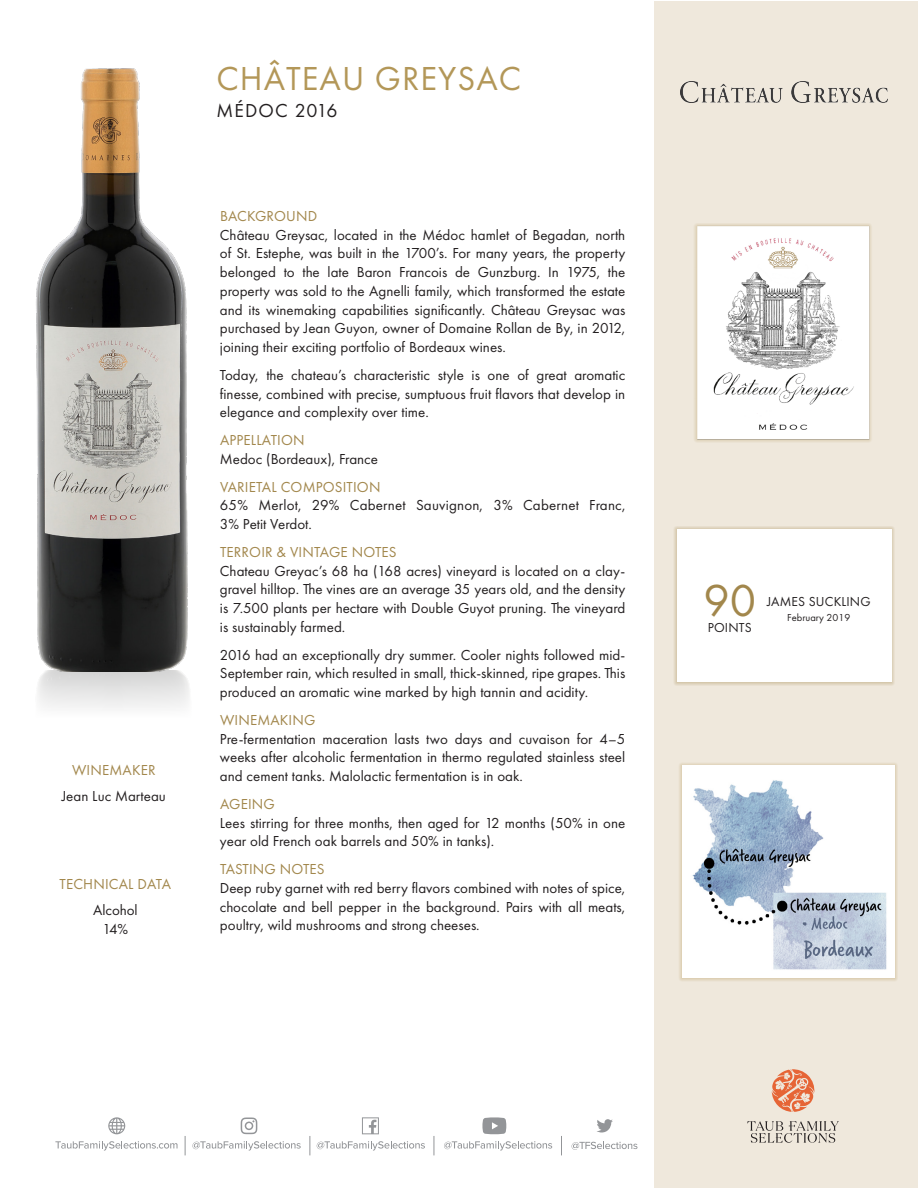
<style>
.page{position:relative;width:918px;height:1188px;background:#fff}
.page>*{position:absolute;margin:0;border:0;box-sizing:border-box;transform-origin:0 0}
.t1{font:46.5px "Futura PT";color:#a2874c}
._2_Producer_Name{font:34.5px "Futura PT";letter-spacing:.03em;color:#b39758}
._3_Wine_Name___Vint{font:19.5px "Futura PT";letter-spacing:.06em;color:#231f20}
._5_Body_Text{font:15px/18.8px "Futura PT";color:#231f20;text-align:justify}
._4_Para_Header{font:15px "Futura PT";letter-spacing:.01em;color:#a2874c}
.Winemkr___Tech_body{font:15px/19.5px "Futura PT";color:#231f20;text-align:center}
.Winemkr___Tech_head{font:15px "Futura PT";letter-spacing:.01em;color:#a2874c}
.t2{font:13.5px "Futura PT";letter-spacing:.01em;color:#231f20}
.t3{font:10.5px "Futura PT";color:#231f20}
</style>
<div class="page">
<div style="left:654px;top:1px;width:264px;height:1186px;background:#efe8dc"></div>
<div style="left:674px;top:526px;width:221px;height:160px;background:#a2874c;opacity:.65"></div>
<div style="left:677px;top:529px;width:215px;height:153px;background:#fff"></div>
<img style="left:694px;top:224px;width:178px;height:218px">
<img style="left:36px;top:68px;width:152px;height:603px">
<img style="left:680px;top:81px;width:207px;height:21px">
<img style="left:38px;top:671px;width:151px;height:37px">
<div style="left:679px;top:762px;width:219px;height:219px;background:#b39758;opacity:.65"></div>
<img style="left:682px;top:766px;width:213px;height:212px">
<svg style="left:572px;top:1142px;width:65px;height:8px"></svg>
<svg style="left:55px;top:1141px;width:123px;height:10px"></svg>
<svg style="left:192px;top:1141px;width:109px;height:10px"></svg>
<svg style="left:317px;top:1141px;width:108px;height:10px"></svg>
<svg style="left:444px;top:1141px;width:108px;height:10px"></svg>
<svg style="left:561px;top:1136px;width:1px;height:19px"></svg>
<svg style="left:310px;top:1136px;width:1px;height:19px"></svg>
<svg style="left:185px;top:1136px;width:1px;height:19px"></svg>
<svg style="left:362px;top:1117px;width:17px;height:17px"></svg>
<svg style="left:241px;top:1118px;width:16px;height:16px"></svg>
<svg style="left:434px;top:1136px;width:1px;height:19px"></svg>
<svg style="left:597px;top:1119px;width:16px;height:14px"></svg>
<svg style="left:108px;top:1117px;width:17px;height:17px"></svg>
<svg style="left:482px;top:1117px;width:24px;height:17px"></svg>
<svg style="left:747px;top:1121px;width:92px;height:22px"></svg>
<svg style="left:772px;top:1069px;width:43px;height:43px"></svg>
<p class="Winemkr___Tech_head" style="left:72px;top:761px;width:85px">WINEMAKER</p>
<p class="Winemkr___Tech_body" style="left:62px;top:786px;width:106px">Jean Luc Marteau</p>
<p class="Winemkr___Tech_head" style="left:60px;top:875px;width:113px">TECHNICAL DATA</p>
<p class="Winemkr___Tech_body" style="left:93px;top:900px;width:46px">Alcohol<br>14%</p>
<p class="_2_Producer_Name" style="left:217px;top:58px;width:306px">CHÂTEAU GREYSAC</p>
<p class="_3_Wine_Name___Vint" style="left:216px;top:99px;width:123px">MÉDOC 2016</p>
<p class="_4_Para_Header" style="left:220px;top:207px;width:99px">BACKGROUND</p>
<p class="_5_Body_Text" style="left:220px;top:225px;width:407px">Château Greysac, located in the Médoc hamlet of Begadan, north of St. Estephe, was built in the 1700’s. For many years, the property belonged to the late Baron Francois de Gunzburg. In 1975, the property was sold to the Agnelli family, which transformed the estate and its winemaking capabilities significantly. Château Greysac was purchased by Jean Guyon, owner of Domaine Rollan de By, in 2012, joining their exciting portfolio of Bordeaux wines.</p>
<p class="_5_Body_Text" style="left:220px;top:366px;width:407px">Today, the chateau’s characteristic style is one of great aromatic finesse, combined with precise, sumptuous fruit flavors that develop in elegance and complexity over time.</p>
<p class="_4_Para_Header" style="left:220px;top:431px;width:86px">APPELLATION</p>
<p class="_5_Body_Text" style="left:220px;top:450px;width:160px">Medoc (Bordeaux), France</p>
<p class="_4_Para_Header" style="left:220px;top:478px;width:162px">VARIETAL COMPOSITION</p>
<p class="_5_Body_Text" style="left:220px;top:496px;width:407px">65% Merlot, 29% Cabernet Sauvignon, 3% Cabernet Franc,<br>3% Petit Verdot.</p>
<p class="_4_Para_Header" style="left:220px;top:543px;width:178px">TERROIR &amp; VINTAGE NOTES</p>
<p class="_5_Body_Text" style="left:220px;top:561px;width:407px">Chateau Greyac’s 68 ha (168 acres) vineyard is located on a clay&shy;gravel hilltop. The vines are an average 35 years old, and the density is 7.500 plants per hectare with Double Guyot pruning. The vineyard is sustainably farmed.</p>
<p class="_5_Body_Text" style="left:220px;top:645px;width:407px">2016 had an exceptionally dry summer. Cooler nights followed mid-September rain, which resulted in small, thick-skinned, ripe grapes. This produced an aromatic wine marked by high tannin and acidity.</p>
<p class="_4_Para_Header" style="left:220px;top:711px;width:97px">WINEMAKING</p>
<p class="_5_Body_Text" style="left:220px;top:729px;width:407px">Pre-fermentation maceration lasts two days and cuvaison for 4–5 weeks after alcoholic fermentation in thermo regulated stainless steel and cement tanks. Malolactic fermentation is in oak.</p>
<p class="_4_Para_Header" style="left:220px;top:795px;width:56px">AGEING</p>
<p class="_5_Body_Text" style="left:220px;top:813px;width:407px">Lees stirring for three months, then aged for 12 months (50% in one year old French oak barrels and 50% in tanks).</p>
<p class="_4_Para_Header" style="left:220px;top:860px;width:106px">TASTING NOTES</p>
<p class="_5_Body_Text" style="left:220px;top:879px;width:407px">Deep ruby garnet with red berry flavors combined with notes of spice, chocolate and bell pepper in the background. Pairs with all meats, poultry, wild mushrooms and strong cheeses.</p>
<p class="t1" style="left:703px;top:573px;width:54px">90</p>
<p class="t2" style="left:708px;top:620px;width:45px">POINTS</p>
<p class="t2" style="left:767px;top:593px;width:105px">JAMES SUCKLING</p>
<p class="t3" style="left:787px;top:611px;width:65px">February 2019</p>
</div>
